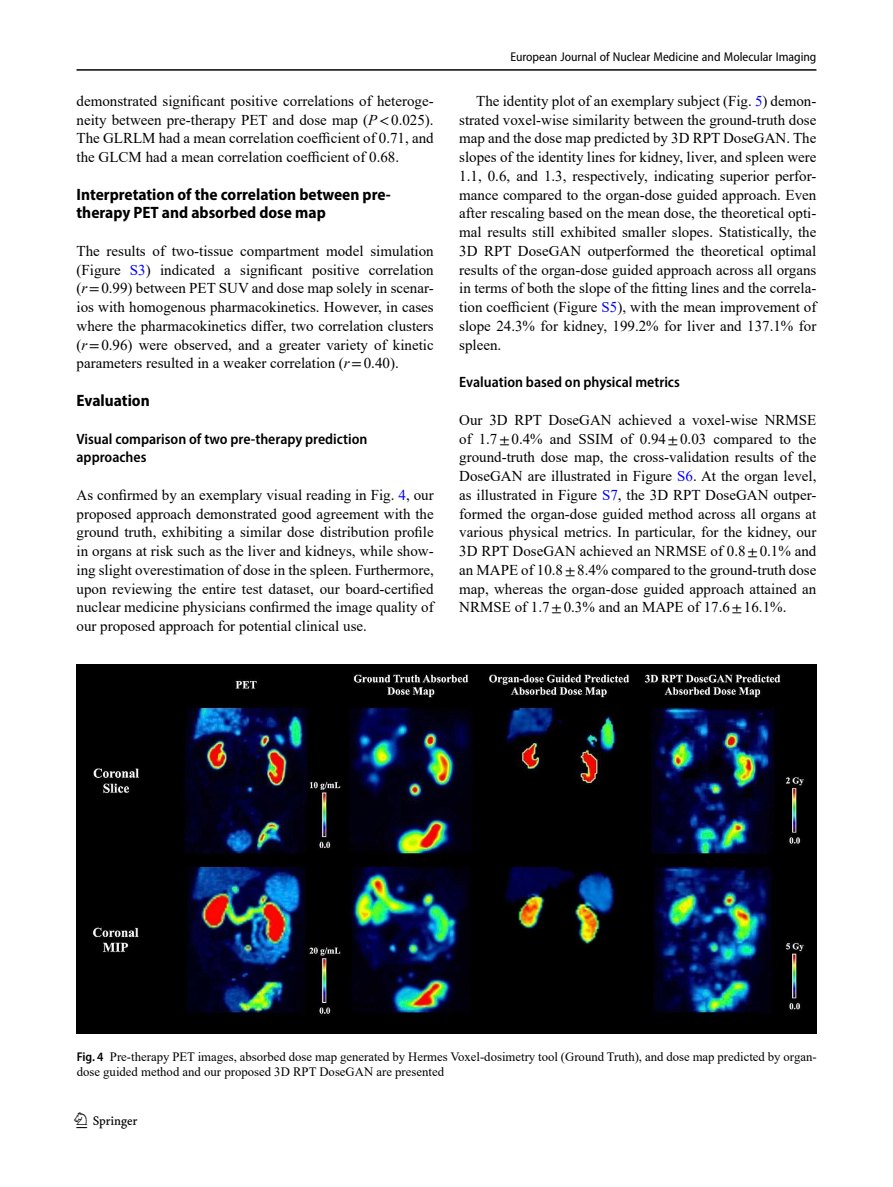
<style>
.page{position:relative;width:893px;height:1187px;background:#fff}
.page>*{position:absolute;margin:0;border:0;box-sizing:border-box;transform-origin:0 0}
.t1{font:22.5px "Springnew";color:#000}
.Head_2{font:700 semi-condensed 16.5px/18.8px "Myriad Pro";color:#000}
.Body_Text{font:15px/18.8px "Times New Roman";color:#000;text-align:justify}
.Body_Text_Indent{font:15px/18.8px "Times New Roman";color:#000;text-align:justify}
.Head_3_after_2{font:600 semi-condensed 15px/18.8px "Myriad Pro";color:#000}
.Head_3{font:600 semi-condensed 15px "Myriad Pro";color:#000}
.Figure_Caption{font:12.75px/15px "Times New Roman";color:#000}
.t2{font:semi-condensed 12.75px "Myriad Pro";color:#000}
.s1{font-style:italic}
.s2{font-family:"STIX"}
.s3{color:#00f}
.s4{font-family:"Myriad Pro";font-weight:600;font-stretch:semi-condensed}
</style>
<div class="page">
<hr style="left:77px;top:69px;width:739px;height:2px;background:#000">
<img style="left:77px;top:664px;width:740px;height:369px">
<p class="Body_Text" style="left:77px;top:91px;width:359px">demonstrated significant positive correlations of heteroge&shy;neity between pre-therapy PET and dose map (<span class="s1">P</span><span class="s2">&lt;</span>0.025).<br>The GLRLM had a mean correlation coefficient of 0.71, and the GLCM had a mean correlation coefficient of 0.68.</p>
<p class="Head_2" style="left:77px;top:184px;width:316px">Interpretation of the correlation between pre&shy;therapy PET and absorbed dose map</p>
<p class="Body_Text" style="left:77px;top:241px;width:359px">The results of two-tissue compartment model simulation (Figure <span class="s3">S3</span>) indicated a significant positive correlation (<span class="s1">r</span><span class="s2">=</span>0.99) between PET SUV and dose map solely in scenar&shy;ios with homogenous pharmacokinetics. However, in cases where the pharmacokinetics differ, two correlation clusters (<span class="s1">r</span><span class="s2">=</span>0.96) were observed, and a greater variety of kinetic parameters resulted in a weaker correlation (<span class="s1">r</span><span class="s2">=</span>0.40).</p>
<p class="Head_2" style="left:77px;top:390px;width:75px">Evaluation</p>
<p class="Head_3_after_2" style="left:77px;top:429px;width:293px">Visual comparison of two pre-therapy prediction approaches</p>
<p class="Body_Text" style="left:77px;top:485px;width:359px">As confirmed by an exemplary visual reading in Fig. <span class="s3">4</span>, our proposed approach demonstrated good agreement with the ground truth, exhibiting a similar dose distribution profile in organs at risk such as the liver and kidneys, while show&shy;ing slight overestimation of dose in the spleen. Furthermore, upon reviewing the entire test dataset, our board-certified nuclear medicine physicians confirmed the image quality of our proposed approach for potential clinical use.</p>
<p class="t2" style="left:510px;top:49px;width:308px">European Journal of Nuclear Medicine and Molecular Imaging</p>
<p class="Body_Text_Indent" style="left:459px;top:91px;width:359px;text-indent:17px">The identity plot of an exemplary subject (Fig. <span class="s3">5</span>) demon&shy;strated voxel-wise similarity between the ground-truth dose map and the dose map predicted by 3D RPT DoseGAN. The slopes of the identity lines for kidney, liver, and spleen were 1.1, 0.6, and 1.3, respectively, indicating superior perfor&shy;mance compared to the organ-dose guided approach. Even after rescaling based on the mean dose, the theoretical opti&shy;mal results still exhibited smaller slopes. Statistically, the 3D RPT DoseGAN outperformed the theoretical optimal results of the organ-dose guided approach across all organs in terms of both the slope of the fitting lines and the correla&shy;tion coefficient (Figure <span class="s3">S5</span>), with the mean improvement of slope 24.3% for kidney, 199.2% for liver and 137.1% for spleen.</p>
<p class="Head_3" style="left:459px;top:373px;width:222px">Evaluation based on physical metrics</p>
<p class="Body_Text" style="left:459px;top:410px;width:359px">Our 3D RPT DoseGAN achieved a voxel-wise NRMSE of 1.7<span class="s2">±</span>0.4% and SSIM of 0.94<span class="s2">±</span>0.03 compared to the ground-truth dose map, the cross-validation results of the DoseGAN are illustrated in Figure <span class="s3">S6</span>. At the organ level, as illustrated in Figure <span class="s3">S7</span>, the 3D RPT DoseGAN outper&shy;formed the organ-dose guided method across all organs at various physical metrics. In particular, for the kidney, our 3D RPT DoseGAN achieved an NRMSE of 0.8<span class="s2">±</span>0.1% and an MAPE of 10.8<span class="s2">±</span>8.4% compared to the ground-truth dose map, whereas the organ-dose guided approach attained an NRMSE of 1.7<span class="s2">±</span>0.3% and an MAPE of 17.6<span class="s2">±</span>16.1%.</p>
<p class="Figure_Caption" style="left:77px;top:1049px;width:741px"><span class="s4">Fig. 4</span> Pre-therapy PET images, absorbed dose map generated by Hermes Voxel-dosimetry tool (Ground Truth), and dose map predicted by organ&shy;dose guided method and our proposed 3D RPT DoseGAN are presented</p>
<h1 class="t1" style="left:77px;top:1107px;width:63px">1 3</h1>
</div>
